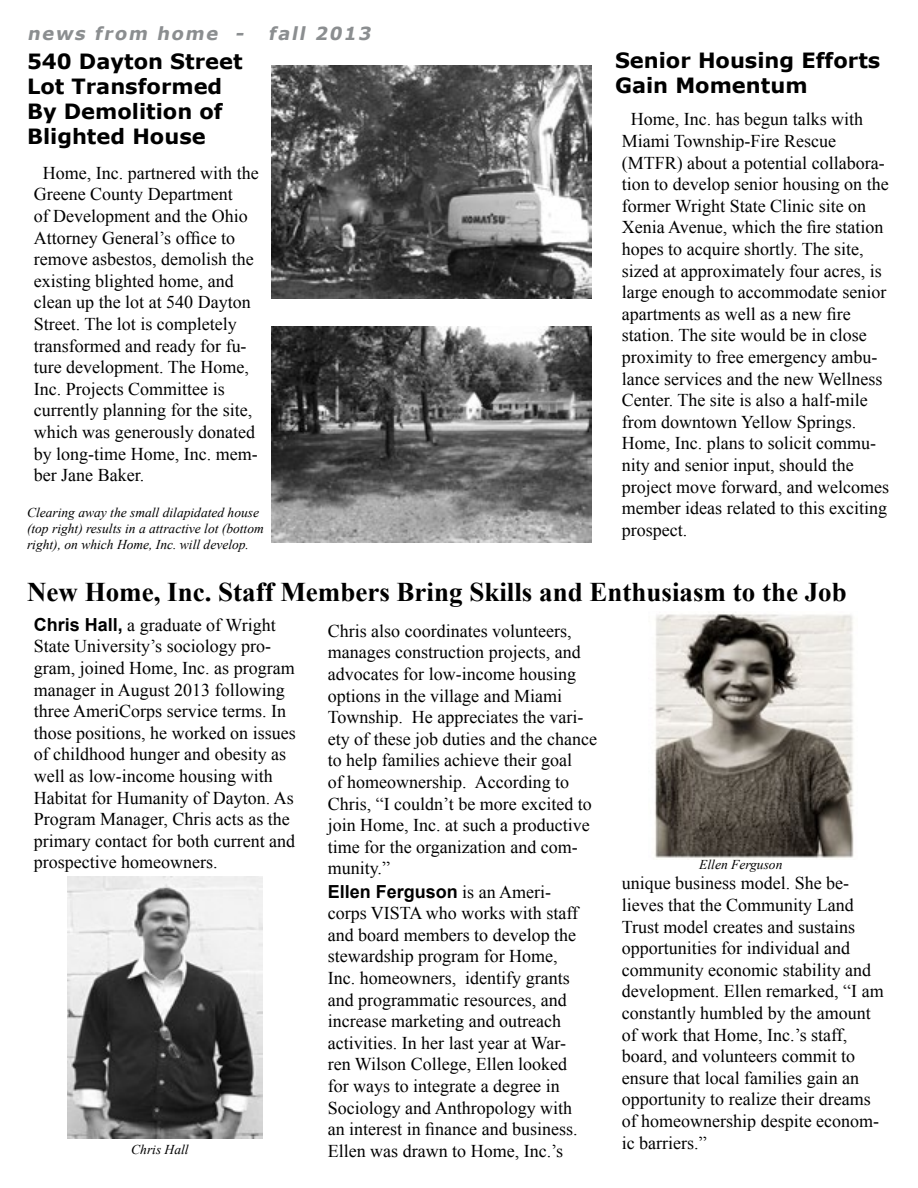
<style>
.page{position:relative;width:918px;height:1188px;background:#fff}
.page>*{position:absolute;margin:0;border:0;box-sizing:border-box;transform-origin:0 0}
.t1{font:700 27px "Times New Roman";color:#000}
.t2{font:700 21px/25.2px "Verdana";color:#000}
.t3{font:18px/21.6px "Times New Roman";color:#000}
.t4{font:700 18px "Arial";color:#000}
.t5{font:italic 700 18px "Verdana";color:#8b8e90}
.t6{font:italic 13.5px/16.2px "Times New Roman";color:#000}
.s1{font-family:"Arial";font-weight:700}
.s2{font-family:"Times New Roman";font-weight:400}
</style>
<div class="page">
<img style="left:271px;top:66px;width:320px;height:233px">
<img style="left:271px;top:326px;width:320px;height:217px">
<img style="left:67px;top:877px;width:196px;height:261px">
<img style="left:655px;top:612px;width:199px;height:246px">
<p class="t5" style="left:27px;top:20px;width:349px">news from home - fall 2013</p>
<p class="t2" style="left:27px;top:48px;width:217px">540 Dayton Street<br>Lot Transformed<br>By Demolition of<br>Blighted House</p>
<p class="t3" style="left:34px;top:162px;width:226px;text-indent:9px">Home, Inc. partnered with the<br>Greene County Department<br>of Development and the Ohio<br>Attorney General’s office to remove asbestos, demolish the existing blighted home, and clean up the lot at 540 Dayton<br>Street. The lot is completely transformed and ready for fu&shy;ture development. The Home,<br>Inc. Projects Committee is currently planning for the site, which was generously donated by long-time Home, Inc. mem&shy;ber Jane Baker.</p>
<p class="t6" style="left:27px;top:504px;width:238px">Clearing away the small dilapidated house (top right) results in a attractive lot (bottom right), on which Home, Inc. will develop.</p>
<p class="t2" style="left:615px;top:47px;width:267px">Senior Housing Efforts<br>Gain Momentum</p>
<p class="t3" style="left:622px;top:108px;width:269px;text-indent:9px">Home, Inc. has begun talks with Miami Township-Fire Rescue (MTFR) about a potential collabora&shy;tion to develop senior housing on the former Wright State Clinic site on Xenia Avenue, which the fire station hopes to acquire shortly. The site, sized at approximately four acres, is large enough to accommodate senior apartments as well as a new fire station. The site would be in close proximity to free emergency ambu&shy;lance services and the new Wellness Center. The site is also a half-mile from downtown Yellow Springs.<br>Home, Inc. plans to solicit commu&shy;nity and senior input, should the project move forward, and welcomes member ideas related to this exciting prospect.</p>
<h1 class="t1" style="left:27px;top:573px;width:821px">New Home, Inc. Staff Members Bring Skills and Enthusiasm to the Job</h1>
<p class="t3" style="left:34px;top:614px;width:263px"><span class="s1">Chris Hall,</span> a graduate of Wright State University’s sociology pro&shy;gram, joined Home, Inc. as program manager in August 2013 following three AmeriCorps service terms. In those positions, he worked on issues of childhood hunger and obesity as well as low-income housing with Habitat for Humanity of Dayton. As Program Manager, Chris acts as the primary contact for both current and prospective homeowners.</p>
<p class="t6" style="left:131px;top:1141px;width:59px">Chris Hall</p>
<p class="t3" style="left:328px;top:620px;width:271px">Chris also coordinates volunteers, manages construction projects, and advocates for low-income housing options in the village and Miami<br>Township. He appreciates the vari&shy;ety of these job duties and the chance to help families achieve their goal<br>of homeownership. According to<br>Chris, “I couldn’t be more excited to join Home, Inc. at such a productive time for the organization and com&shy;munity.”</p>
<p class="t4" style="left:328px;top:879px;width:225px">Ellen Ferguson <span class="s2">is an Ameri-</span></p>
<p class="t3" style="left:328px;top:902px;width:252px">corps VISTA who works with staff and board members to develop the stewardship program for Home,<br>Inc. homeowners, identify grants and programmatic resources, and increase marketing and outreach activities. In her last year at War&shy;ren Wilson College, Ellen looked for ways to integrate a degree in<br>Sociology and Anthropology with an interest in finance and business.<br>Ellen was drawn to Home, Inc.’s</p>
<p class="t6" style="left:699px;top:856px;width:85px">Ellen Ferguson</p>
<p class="t3" style="left:622px;top:872px;width:263px">unique business model. She be&shy;lieves that the Community Land<br>Trust model creates and sustains opportunities for individual and community economic stability and development. Ellen remarked, “I am constantly humbled by the amount of work that Home, Inc.’s staff, board, and volunteers commit to ensure that local families gain an opportunity to realize their dreams of homeownership despite econom&shy;ic barriers.”</p>
</div>
